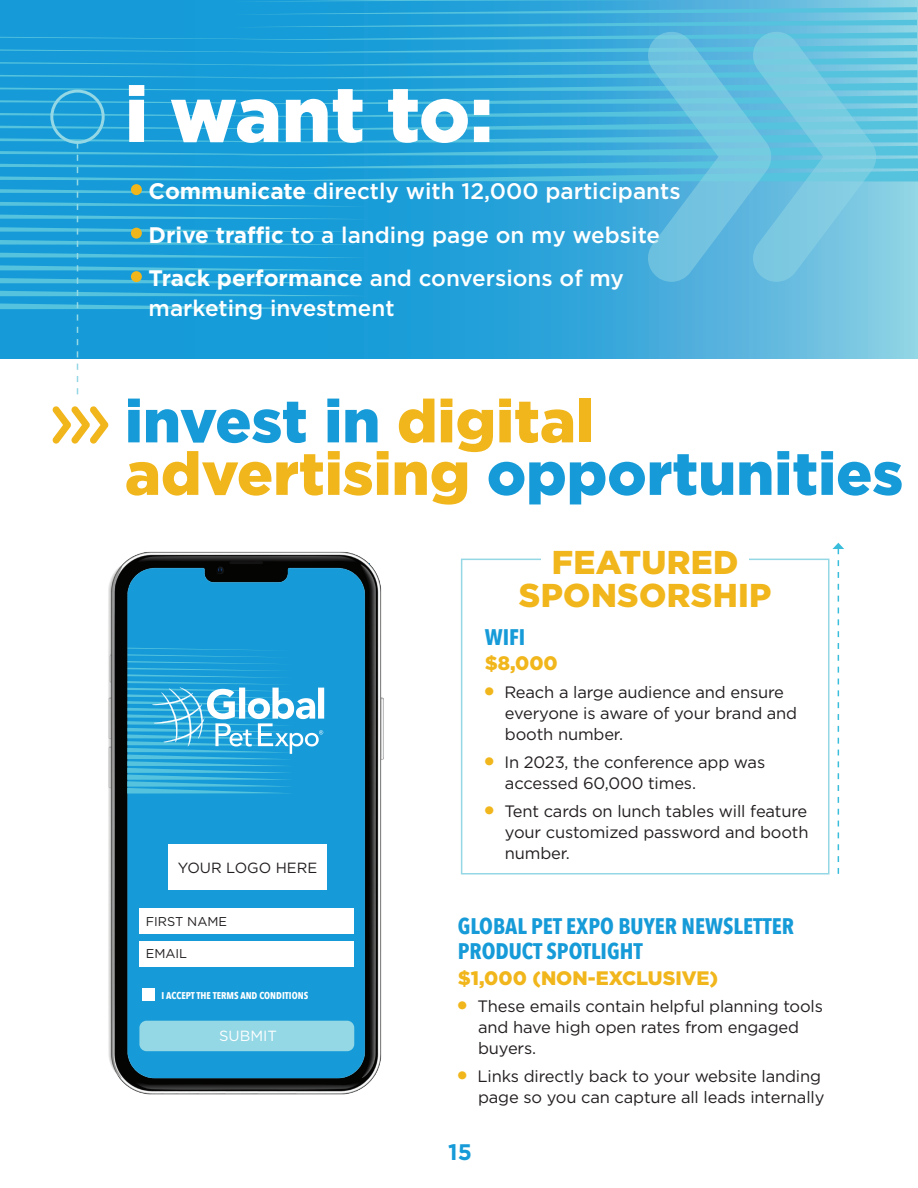
<style>
.page{position:relative;width:918px;height:1188px;background:#fff}
.page>*{position:absolute;margin:0;border:0;box-sizing:border-box;transform-origin:0 0}
.t1{font:900 78px "Gotham";letter-spacing:-.01em;color:#fff}
.t2{font:900 60px/52.5px "Gotham";color:#169bd8}
.t3{font:900 33px/33px "Gotham";letter-spacing:.01em;color:#f1b61b;text-align:center}
.t4{font:500 22.5px/43.5px "Gotham";color:#fff}
.t5{font:700 22.5px/25.5px "Avenir Next Condensed";color:#169bd8}
.t6{font:700 22.5px "Gotham";color:#169bd8}
.t7{font:900 19.5px "Gotham";color:#f1b61b}
.t8{font:16.5px/21px "Gotham";letter-spacing:-.01em;color:#231f20}
.t9{font:14.7px "Gotham";color:#231f20}
.t10{font:14.7px "Gotham";color:#fff}
.t11{font:12.75px "Gotham";color:#231f20}
.t12{font:700 9.75px "Avenir Next Condensed";color:#fff}
.s1{font-weight:700}
.s2{color:#f1b61b}
.s3{font-family:"Campton";font-weight:900;font-size:22.5px;color:#f1b61b}
</style>
<div class="page">
<svg style="left:0;top:0;width:918px;height:20px;background:#28a2d9"></svg>
<svg style="left:231px;top:0;width:686px;height:14px;background:#3faedb"></svg>
<div style="left:461px;top:559px;width:369px;height:315px;border:2px solid #94d7e5"></div>
<img style="left:108px;top:551px;width:276px;height:544px">
<div style="left:168px;top:844px;width:159px;height:45px;background:#fff"></div>
<svg style="left:52px;top:406px;width:57px;height:38px"></svg>
<svg style="left:0;top:20px;width:918px;height:374px;background:#4bb3de"></svg>
<div style="left:542px;top:548px;width:207px;height:27px;background:#fff"></div>
<svg style="left:832px;top:543px;width:12px;height:331px"></svg>
<div style="left:318px;top:688px;width:6px;height:31px;background:#fff"></div>
<svg style="left:127px;top:648px;width:196px;height:146px;background:#3babdb"></svg>
<h1 class="t1" style="left:125px;top:61px;width:370px">i want to:</h1>
<h3 class="t4" style="left:149px;top:170px;width:534px"><span class="s1">Communicate</span> directly with 12,000 participants<br><span class="s1">Drive traffic</span> to a landing page on my website<br><span class="s1">Track performance</span> and conversions of my</h3>
<h3 class="t4" style="left:149px;top:286px;width:248px">marketing investment</h3>
<h2 class="t2" style="left:125px;top:394px;width:780px">invest in <span class="s2">digital advertising</span> opportunities</h2>
<h3 class="t3" style="left:519px;top:545px;width:254px">FEATURED<br>SPONSORSHIP</h3>
<p class="t9" style="left:178px;top:858px;width:141px">YOUR LOGO HERE</p>
<p class="t11" style="left:146px;top:913px;width:83px">FIRST NAME</p>
<p class="t11" style="left:146px;top:946px;width:43px">EMAIL</p>
<p class="t12" style="left:162px;top:989px;width:148px">I ACCEPT THE TERMS AND CONDITIONS</p>
<p class="t10" style="left:219px;top:1027px;width:59px">SUBMIT</p>
<h3 class="t5" style="left:485px;top:624px;width:42px">WIFI</h3>
<p class="t7" style="left:485px;top:650px;width:75px">$8,000</p>
<p class="t8" style="left:505px;top:681px;width:294px;text-indent:-20px"><span class="s3">•</span> Reach a large audience and ensure everyone is aware of your brand and booth number.</p>
<p class="t8" style="left:505px;top:751px;width:262px;text-indent:-20px"><span class="s3">•</span> In 2023, the conference app was accessed 60,000 times.</p>
<p class="t8" style="left:505px;top:800px;width:305px;text-align:justify;text-indent:-20px"><span class="s3">•</span> Tent cards on lunch tables will feature your customized password and booth number.</p>
<h3 class="t5" style="left:458px;top:913px;width:338px">GLOBAL PET EXPO BUYER NEWSLETTER<br>PRODUCT SPOTLIGHT</h3>
<p class="t7" style="left:458px;top:964px;width:262px">$1,000 (NON-EXCLUSIVE)</p>
<p class="t8" style="left:478px;top:996px;width:346px;text-indent:-20px"><span class="s3">•</span> These emails contain helpful planning tools and have high open rates from engaged buyers.</p>
<p class="t8" style="left:458px;top:1065px;width:368px;text-align:right"><span class="s3">•</span> Links directly back to your website landing page so you can capture all leads internally</p>
<h3 class="t6" style="left:448px;top:1137px;width:25px">15</h3>
</div>
